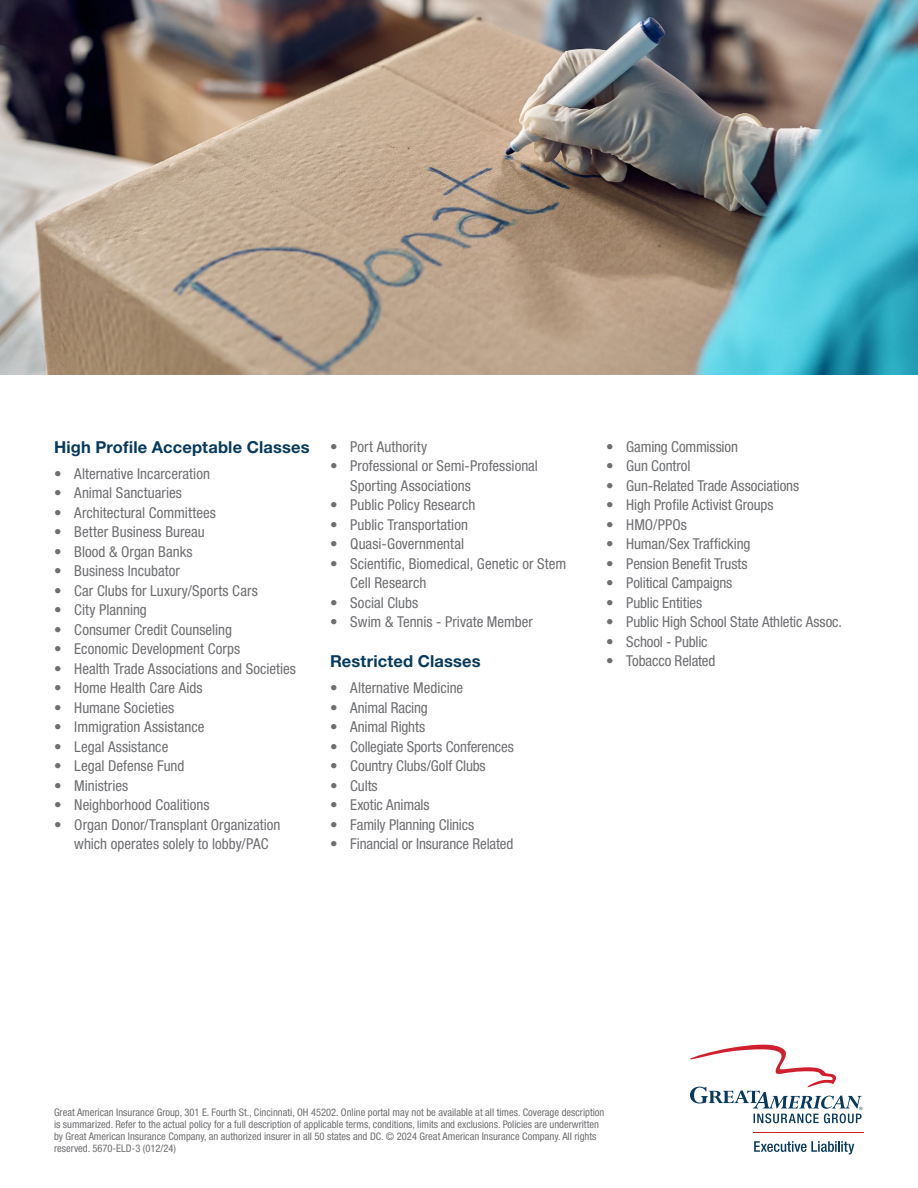
<style>
.page{position:relative;width:918px;height:1188px;background:#fff}
.page>*{position:absolute;margin:0;border:0;box-sizing:border-box;transform-origin:0 0}
.t1{font:700 16.5px "Helvetica Neue LT Std";letter-spacing:.01em;color:#083a5e}
.t2{font:condensed 15px/19.5px "Helvetica Neue LT Std";color:#6e6f72}
.t3{font:condensed 10.5px/12px "Helvetica Neue LT Std";color:#6e6f72}
</style>
<div class="page">
<img style="left:0;top:0;width:918px;height:374px">
<svg style="left:690px;top:1044px;width:173px;height:79px"></svg>
<svg style="left:754px;top:1141px;width:100px;height:13px"></svg>
<hr style="left:753px;top:1132px;width:111px;height:1px;background:#d0202f">
<p class="t1" style="left:54px;top:437px;width:257px">High Profile Acceptable Classes</p>
<p class="t2" style="left:54px;top:464px;width:157px">• Alternative Incarceration</p>
<p class="t2" style="left:54px;top:483px;width:129px">• Animal Sanctuaries</p>
<p class="t2" style="left:54px;top:503px;width:163px">• Architectural Committees</p>
<p class="t2" style="left:54px;top:522px;width:152px">• Better Business Bureau</p>
<p class="t2" style="left:54px;top:542px;width:140px">• Blood &amp; Organ Banks</p>
<p class="t2" style="left:54px;top:561px;width:127px">• Business Incubator</p>
<p class="t2" style="left:54px;top:581px;width:205px">• Car Clubs for Luxury/Sports Cars</p>
<p class="t2" style="left:54px;top:600px;width:94px">• City Planning</p>
<p class="t2" style="left:54px;top:620px;width:179px">• Consumer Credit Counseling</p>
<p class="t2" style="left:54px;top:639px;width:188px">• Economic Development Corps</p>
<p class="t2" style="left:54px;top:659px;width:243px">• Health Trade Associations and Societies</p>
<p class="t2" style="left:54px;top:678px;width:150px">• Home Health Care Aids</p>
<p class="t2" style="left:54px;top:698px;width:122px">• Humane Societies</p>
<p class="t2" style="left:54px;top:717px;width:152px">• Immigration Assistance</p>
<p class="t2" style="left:54px;top:737px;width:116px">• Legal Assistance</p>
<p class="t2" style="left:54px;top:756px;width:132px">• Legal Defense Fund</p>
<p class="t2" style="left:54px;top:776px;width:76px">• Ministries</p>
<p class="t2" style="left:54px;top:795px;width:157px">• Neighborhood Coalitions</p>
<p class="t2" style="left:54px;top:815px;width:228px;text-align:center">• Organ Donor/Transplant Organization which operates solely to lobby/PAC</p>
<p class="t2" style="left:330px;top:437px;width:99px">• Port Authority</p>
<p class="t2" style="left:350px;top:456px;width:189px;text-indent:-20px">• Professional or Semi-Professional<br>Sporting Associations</p>
<p class="t2" style="left:330px;top:495px;width:147px">• Public Policy Research</p>
<p class="t2" style="left:330px;top:515px;width:139px">• Public Transportation</p>
<p class="t2" style="left:330px;top:534px;width:136px">• Quasi-Governmental</p>
<p class="t2" style="left:350px;top:554px;width:217px;text-indent:-20px">• Scientific, Biomedical, Genetic or Stem<br>Cell Research</p>
<p class="t2" style="left:330px;top:593px;width:90px">• Social Clubs</p>
<p class="t2" style="left:330px;top:612px;width:204px">• Swim &amp; Tennis - Private Member</p>
<p class="t1" style="left:330px;top:651px;width:152px">Restricted Classes</p>
<p class="t2" style="left:330px;top:678px;width:135px">• Alternative Medicine</p>
<p class="t2" style="left:330px;top:698px;width:99px">• Animal Racing</p>
<p class="t2" style="left:330px;top:717px;width:97px">• Animal Rights</p>
<p class="t2" style="left:330px;top:737px;width:185px">• Collegiate Sports Conferences</p>
<p class="t2" style="left:330px;top:756px;width:157px">• Country Clubs/Golf Clubs</p>
<p class="t2" style="left:330px;top:776px;width:49px">• Cults</p>
<p class="t2" style="left:330px;top:795px;width:101px">• Exotic Animals</p>
<p class="t2" style="left:330px;top:815px;width:146px">• Family Planning Clinics</p>
<p class="t2" style="left:330px;top:834px;width:185px">• Financial or Insurance Related</p>
<p class="t2" style="left:606px;top:437px;width:133px">• Gaming Commission</p>
<p class="t2" style="left:606px;top:456px;width:86px">• Gun Control</p>
<p class="t2" style="left:606px;top:476px;width:195px">• Gun-Related Trade Associations</p>
<p class="t2" style="left:606px;top:495px;width:169px">• High Profile Activist Groups</p>
<p class="t2" style="left:606px;top:515px;width:82px">• HMO/PPOs</p>
<p class="t2" style="left:606px;top:534px;width:146px">• Human/Sex Trafficking</p>
<p class="t2" style="left:606px;top:554px;width:143px">• Pension Benefit Trusts</p>
<p class="t2" style="left:606px;top:573px;width:128px">• Political Campaigns</p>
<p class="t2" style="left:606px;top:593px;width:98px">• Public Entities</p>
<p class="t2" style="left:606px;top:612px;width:238px">• Public High School State Athletic Assoc.</p>
<p class="t2" style="left:606px;top:632px;width:103px">• School - Public</p>
<p class="t2" style="left:606px;top:651px;width:111px">• Tobacco Related</p>
<p class="t3" style="left:54px;top:1107px;width:552px">Great American Insurance Group, 301 E. Fourth St., Cincinnati, OH 45202. Online portal may not be available at all times. Coverage description is summarized. Refer to the actual policy for a full description of applicable terms, conditions, limits and exclusions. Policies are underwritten by Great American Insurance Company, an authorized insurer in all 50 states and DC. © 2024 Great American Insurance Company. All rights reserved. 5670-ELD-3 (012/24)</p>
</div>
